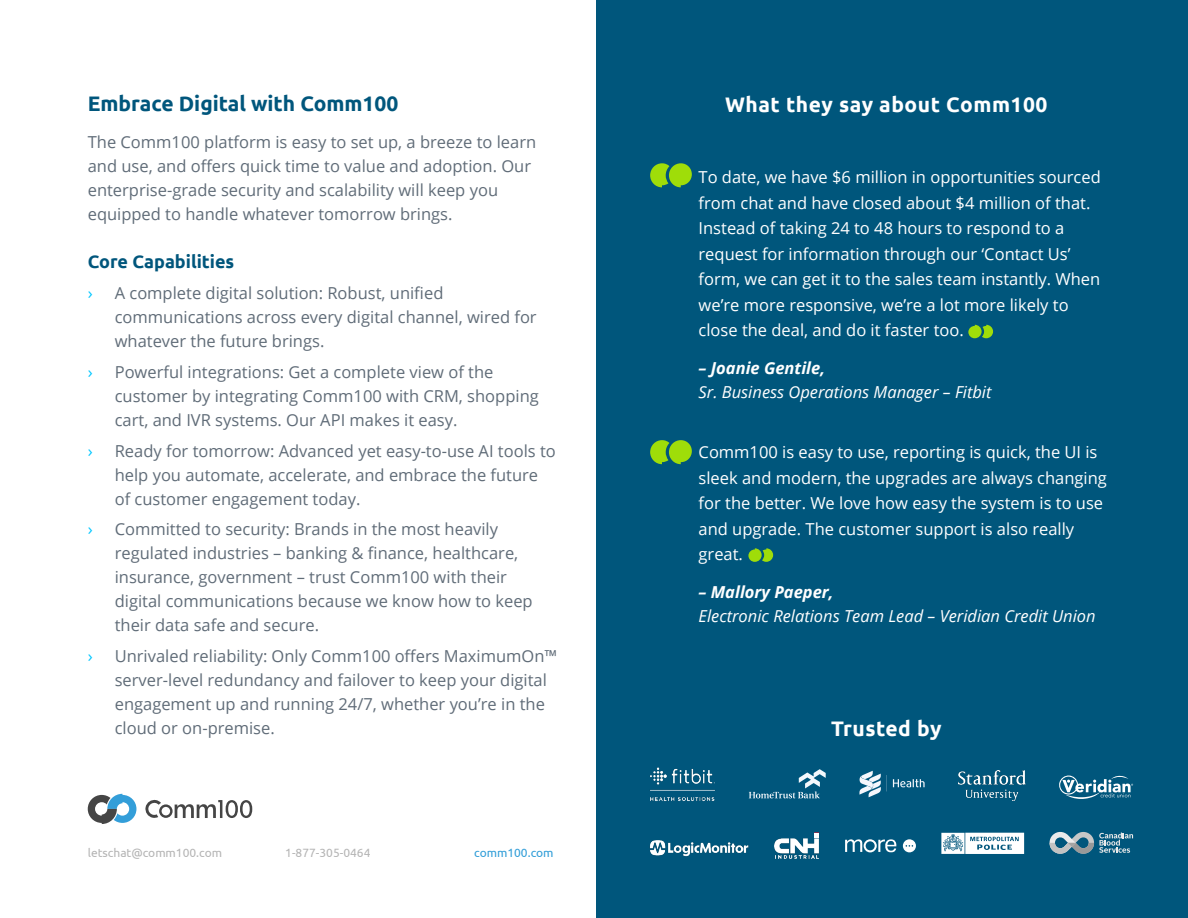
<style>
.page{position:relative;width:1188px;height:918px;background:#fff}
.page>*{position:absolute;margin:0;border:0;box-sizing:border-box;transform-origin:0 0}
.t1{font:700 21px "Ubuntu";letter-spacing:.025em;color:#fff}
.t2{font:700 21px "Ubuntu";color:#00567c}
.t3{font:700 18px "Ubuntu";color:#00567c}
.t4{font:16.5px/24px "Open Sans";color:#606c78}
.t5{font:16.5px/25.5px "Open Sans";color:#fff}
.t6{font:italic 16.5px/24px "Open Sans";color:#fff}
.t7{font:16.5px "Open Sans";color:#00c7ff}
.t8{font:12px "Ubuntu";color:#b5b5b5}
.t9{font:12px "Ubuntu";color:#329ed8}
.s1{font-weight:700}
</style>
<div class="page">
<div style="left:596px;top:0;width:592px;height:918px;background:#00567c"></div>
<svg style="left:88px;top:794px;width:48px;height:30px"></svg>
<svg style="left:145px;top:799px;width:107px;height:19px"></svg>
<svg style="left:650px;top:163px;width:42px;height:24px"></svg>
<svg style="left:650px;top:440px;width:42px;height:24px"></svg>
<svg style="left:968px;top:325px;width:25px;height:13px"></svg>
<svg style="left:748px;top:548px;width:25px;height:14px"></svg>
<svg style="left:749px;top:769px;width:77px;height:30px"></svg>
<svg style="left:892px;top:779px;width:33px;height:9px"></svg>
<svg style="left:859px;top:771px;width:22px;height:26px"></svg>
<img style="left:649px;top:840px;width:99px;height:16px">
<img style="left:774px;top:832px;width:45px;height:27px">
<svg style="left:814px;top:833px;width:5px;height:5px"></svg>
<img style="left:958px;top:771px;width:67px;height:30px">
<svg style="left:903px;top:839px;width:13px;height:13px"></svg>
<svg style="left:845px;top:839px;width:51px;height:13px"></svg>
<svg style="left:941px;top:833px;width:83px;height:21px;background:#cedee5"></svg>
<svg style="left:1059px;top:775px;width:74px;height:24px"></svg>
<svg style="left:1050px;top:831px;width:83px;height:23px"></svg>
<img style="left:650px;top:767px;width:65px;height:35px">
<p class="t2" style="left:88px;top:91px;width:312px">Embrace Digital with Comm100</p>
<p class="t4" style="left:88px;top:130px;width:450px">The Comm100 platform is easy to set up, a breeze to learn and use, and offers quick time to value and adoption. Our enterprise-grade security and scalability will keep you equipped to handle whatever tomorrow brings.</p>
<p class="t3" style="left:88px;top:251px;width:148px">Core Capabilities</p>
<p class="t7" style="left:88px;top:282px;width:7px">›</p>
<p class="t4" style="left:115px;top:281px;width:423px">A complete digital solution: Robust, unified communications across every digital channel, wired for whatever the future brings.</p>
<p class="t7" style="left:88px;top:361px;width:7px">›</p>
<p class="t4" style="left:115px;top:359px;width:426px">Powerful integrations: Get a complete view of the customer by integrating Comm100 with CRM, shopping cart, and IVR systems. Our API makes it easy.</p>
<p class="t7" style="left:88px;top:439px;width:7px">›</p>
<p class="t4" style="left:115px;top:438px;width:443px">Ready for tomorrow: Advanced yet easy-to-use AI tools to help you automate, accelerate, and embrace the future of customer engagement today.</p>
<p class="t7" style="left:88px;top:518px;width:7px">›</p>
<p class="t4" style="left:115px;top:517px;width:420px">Committed to security: Brands in the most heavily regulated industries – banking &amp; finance, healthcare, insurance, government – trust Comm100 with their digital communications because we know how to keep their data safe and secure.</p>
<p class="t7" style="left:88px;top:645px;width:7px">›</p>
<p class="t4" style="left:115px;top:644px;width:444px">Unrivaled reliability: Only Comm100 offers MaximumOn™ server-level redundancy and failover to keep your digital engagement up and running 24/7, whether you’re in the cloud or on-premise.</p>
<p class="t8" style="left:88px;top:845px;width:136px">letschat@comm100.com</p>
<p class="t8" style="left:285px;top:845px;width:87px">1-877-305-0464</p>
<p class="t9" style="left:474px;top:845px;width:81px">comm100.com</p>
<p class="t1" style="left:725px;top:91px;width:324px">What they say about Comm100</p>
<p class="t5" style="left:699px;top:164px;width:404px">To date, we have $6 million in opportunities sourced from chat and have closed about $4 million of that.<br>Instead of taking 24 to 48 hours to respond to a request for information through our ‘Contact Us’ form, we can get it to the sales team instantly. When we’re more responsive, we’re a lot more likely to close the deal, and do it faster too.</p>
<p class="t6" style="left:699px;top:355px;width:294px"><span class="s1">– Joanie Gentile,<br></span>Sr. Business Operations Manager – Fitbit</p>
<p class="t5" style="left:699px;top:439px;width:410px">Comm100 is easy to use, reporting is quick, the UI is sleek and modern, the upgrades are always changing for the better. We love how easy the system is to use and upgrade. The customer support is also really great.</p>
<p class="t6" style="left:699px;top:579px;width:399px"><span class="s1">– Mallory Paeper,<br></span>Electronic Relations Team Lead – Veridian Credit Union</p>
<p class="t1" style="left:831px;top:715px;width:112px">Trusted by</p>
</div>
